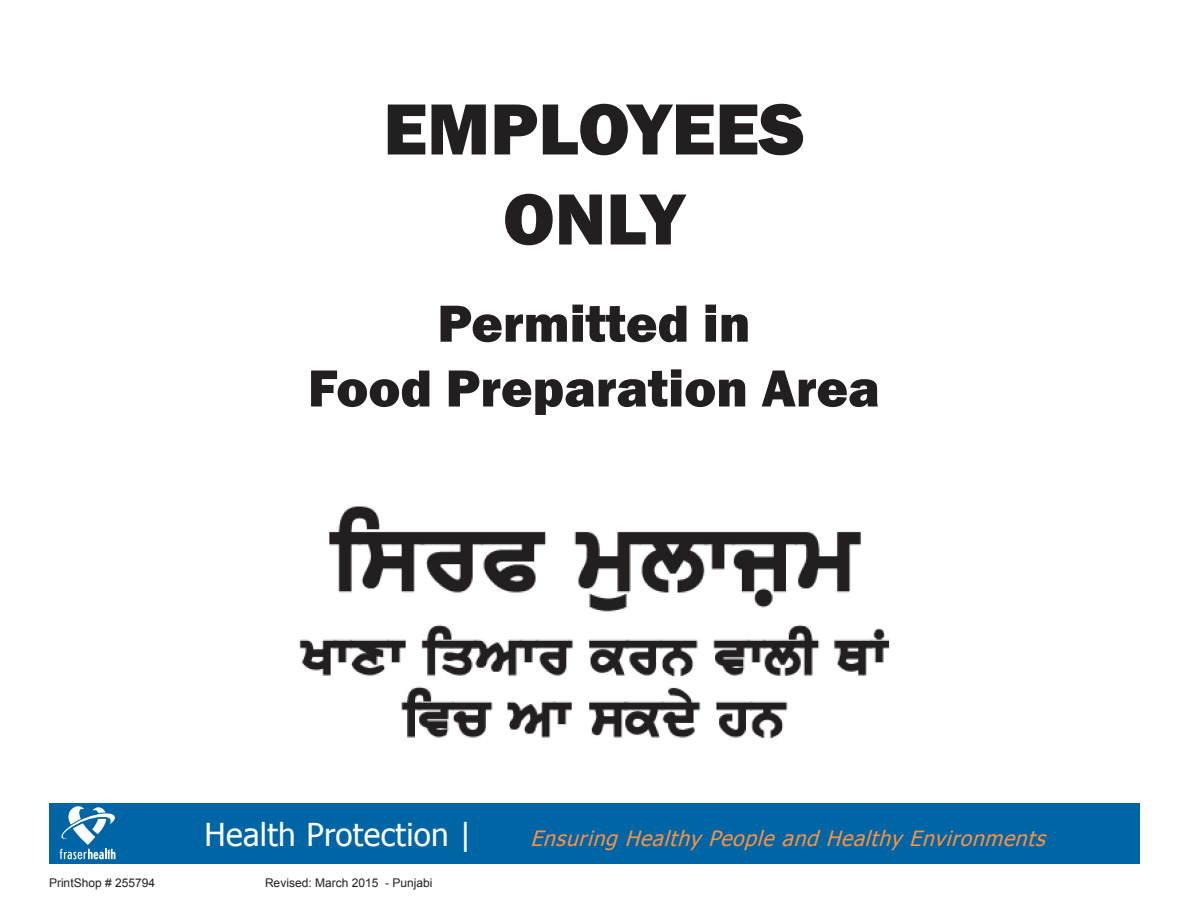
<style>
.page{position:relative;width:1188px;height:918px;background:#fff}
.page>*{position:absolute;margin:0;border:0;box-sizing:border-box;transform-origin:0 0}
.t1{font:800 75px "Franklin Gothic";color:#231f20}
.t2{font:800 54px "Franklin Gothic";color:#231f20}
.t3{font:31.5px "Tahoma";letter-spacing:.01em;color:#fff}
.t4{font:italic 21px "Tahoma";color:#f69246}
.t5{font:12px "Arial";color:#231f20}
</style>
<div class="page">
<div style="left:49px;top:803px;width:1090px;height:61px;background:#0065a4"></div>
<svg style="left:60px;top:859px;width:56px;height:1px"></svg>
<svg style="left:60px;top:806px;width:56px;height:53px"></svg>
<img style="left:299px;top:506px;width:591px;height:233px">
<p class="t1" style="left:383px;top:81px;width:423px">EMPLOYEES</p>
<p class="t1" style="left:503px;top:171px;width:183px">ONLY</p>
<p class="t2" style="left:437px;top:289px;width:315px">Permitted in</p>
<p class="t2" style="left:308px;top:353px;width:573px">Food Preparation Area</p>
<p class="t3" style="left:205px;top:813px;width:268px">Health Protection |</p>
<p class="t4" style="left:530px;top:824px;width:523px">Ensuring Healthy Peopleand Healthy Environments</p>
<p class="t5" style="left:49px;top:875px;width:108px">PrintShop # 255794</p>
<p class="t5" style="left:265px;top:875px;width:169px">Revised: March 2015 - Punjabi</p>
</div>
